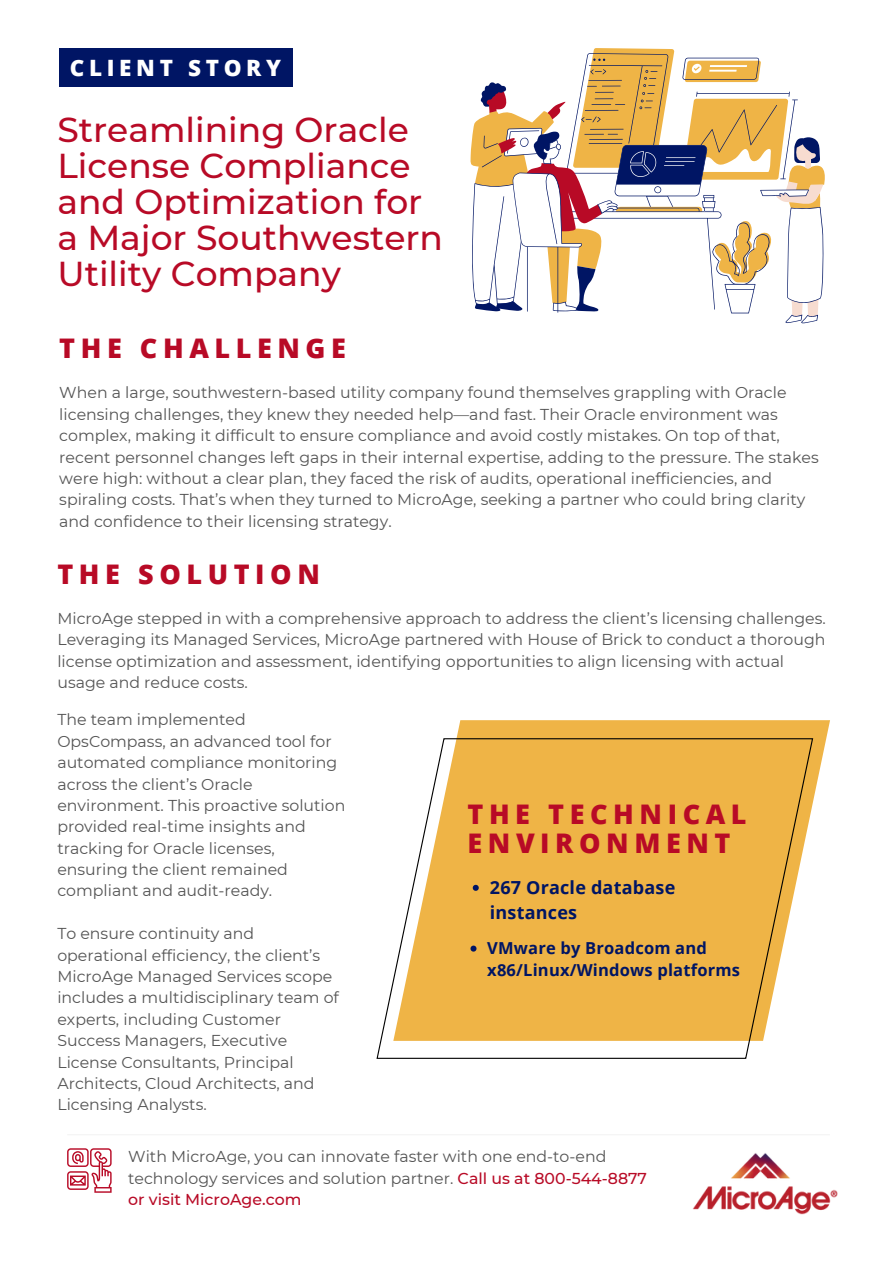
<style>
.page{position:relative;width:894px;height:1264px;background:#fff}
.page>*{position:absolute;margin:0;border:0;box-sizing:border-box;transform-origin:0 0}
.t1{font:500 34.5px/36px "Montserrat";color:#b80a26}
.t2{font:800 27px/29.2px "Open Sans";letter-spacing:.205em;color:#b80a26}
.t3{font:800 22.5px "Open Sans";letter-spacing:.205em;color:#fff}
.t4{font:700 18px/24.8px "Open Sans";letter-spacing:.01em;color:#001564}
.t5{font:700 16.5px/22.5px "Open Sans";letter-spacing:.01em;color:#001564}
.t6{font:15.75px/21.3px "Montserrat";color:#545454}
.s1{font-weight:500;color:#b80a26}
</style>
<div class="page">
<div style="left:59px;top:48px;width:234px;height:38px;background:#001564"></div>
<svg style="left:67px;top:1148px;width:45px;height:44px"></svg>
<hr style="left:68px;top:1134px;width:761px;height:1px;background:#bdbdbd">
<img style="left:692px;top:1153px;width:145px;height:61px">
<svg style="left:470px;top:48px;width:355px;height:275px"></svg>
<svg style="left:456px;top:720px;width:373px;height:82px;background:#f0bb57"></svg>
<svg style="left:376px;top:738px;width:437px;height:320px"></svg>
<svg style="left:472px;top:884px;width:6px;height:6px"></svg>
<svg style="left:470px;top:945px;width:6px;height:6px"></svg>
<h3 class="t3" style="left:70px;top:52px;width:213px">CLIENT STORY</h3>
<p class="t1" style="left:57px;top:111px;width:387px">Streamlining Oracle<br>License Compliance and Optimization for a Major Southwestern<br>Utility Company</p>
<p class="t2" style="left:59px;top:333px;width:288px">THE CHALLENGE</p>
<p class="t6" style="left:59px;top:382px;width:760px">When a large, southwestern-based utility company found themselves grappling with Oracle licensing challenges, they knew they needed help—and fast. Their Oracle environment was complex, making it difficult to ensure compliance and avoid costly mistakes. On top of that, recent personnel changes left gaps in their internal expertise, adding to the pressure. The stakes were high: without a clear plan, they faced the risk of audits, operational inefficiencies, and spiraling costs. That’s when they turned to MicroAge, seeking a partner who could bring clarity and confidence to their licensing strategy.</p>
<p class="t2" style="left:57px;top:558px;width:264px">THE SOLUTION</p>
<p class="t6" style="left:57px;top:607px;width:769px">MicroAge stepped in with a comprehensive approach to address the client’s licensing challenges.<br>Leveraging its Managed Services, MicroAge partnered with House of Brick to conduct a thorough license optimization and assessment, identifying opportunities to align licensing with actual usage and reduce costs.</p>
<p class="t6" style="left:57px;top:709px;width:289px">The team implemented<br>OpsCompass, an advanced tool for automated compliance monitoring across the client’s Oracle environment. This proactive solution provided real-time insights and tracking for Oracle licenses, ensuring the client remained compliant and audit-ready.</p>
<p class="t6" style="left:57px;top:922px;width:283px">To ensure continuity and operational efficiency, the client’s<br>MicroAge Managed Services scope includes a multidisciplinary team of experts, including Customer<br>Success Managers, Executive<br>License Consultants, Principal<br>Architects, Cloud Architects, and<br>Licensing Analysts.</p>
<h2 class="t2" style="left:467px;top:798px;width:280px">THE TECHNICAL<br>ENVIRONMENT</h2>
<h2 class="t4" style="left:489px;top:874px;width:187px">267 Oracle database instances</h2>
<p class="t5" style="left:487px;top:936px;width:254px">VMware by Broadcom and x86/Linux/Windows platforms</p>
<h2 class="t6" style="left:128px;top:1146px;width:520px">With MicroAge, you can innovate faster with one end-to-end technology services and solution partner. <span class="s1">Call us at 800-544-8877 or visit MicroAge.com</span></h2>
</div>
